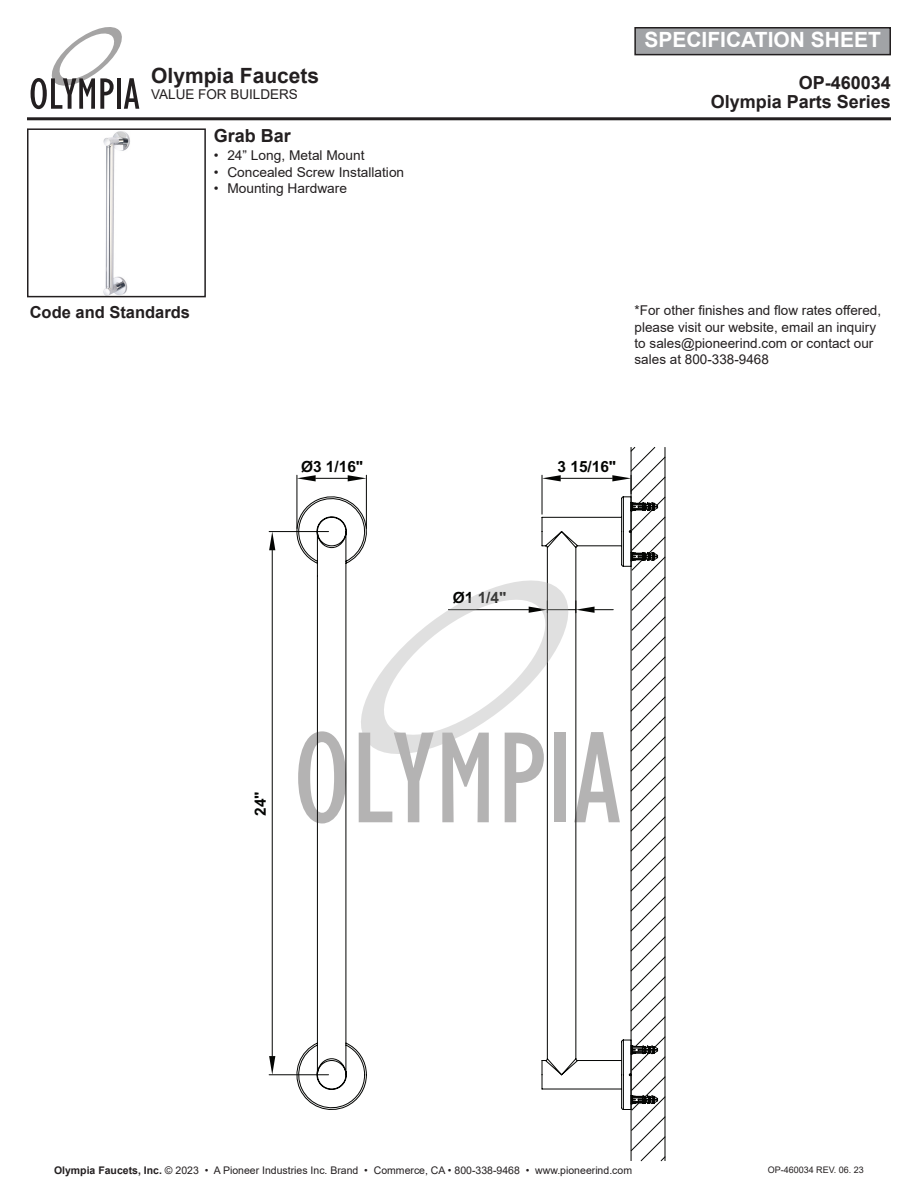
<style>
.page{position:relative;width:918px;height:1188px;background:#fff}
.page>*{position:absolute;margin:0;border:0;box-sizing:border-box;transform-origin:0 0}
.t1{font:700 21px "Arial";color:#fff}
.t2{font:700 21px "Arial";color:#231f20}
.t3{font:700 18px "Arial";color:#231f20}
.t4{font:700 16.5px "Arial";color:#231f20}
.t5{font:700 15.45px "Arial";color:#040503}
.t6{font:13.5px/16.2px "Arial";color:#231f20}
.t7{font:10.5px "Arial";color:#231f20}
.t8{font:9px "Arial";color:#231f20}
.s1{font-weight:700}
</style>
<div class="page">
<hr style="left:269px;top:531px;width:60px;height:1px;background:#040503">
<hr style="left:269px;top:1075px;width:60px;height:1px;background:#040503">
<hr style="left:272px;top:550px;width:1px;height:506px;background:#040503">
<svg style="left:269px;top:532px;width:6px;height:18px"></svg>
<svg style="left:269px;top:1056px;width:6px;height:19px"></svg>
<svg style="left:31px;top:27px;width:108px;height:82px"></svg>
<hr style="left:27px;top:117px;width:864px;height:3px;background:#231f20">
<img style="left:103px;top:131px;width:27px;height:163px">
<div style="left:27px;top:128px;width:179px;height:169px;border:2px solid #231f20"></div>
<div style="left:635px;top:28px;width:255px;height:27px;background:#a1a3a6"></div>
<div style="left:634px;top:27px;width:257px;height:28px;border:2px solid #231f20"></div>
<svg style="left:297px;top:447px;width:369px;height:715px"></svg>
<p class="t2" style="left:151px;top:61px;width:170px">Olympia Faucets</p>
<p class="t6" style="left:151px;top:87px;width:148px">VALUE FOR BUILDERS</p>
<p class="t3" style="left:214px;top:123px;width:79px">Grab Bar</p>
<p class="t6" style="left:214px;top:147px;width:152px">• 24” Long, Metal Mount</p>
<p class="t6" style="left:214px;top:164px;width:192px">• Concealed Screw Installation</p>
<p class="t6" style="left:214px;top:180px;width:135px">• Mounting Hardware</p>
<p class="t1" style="left:644px;top:25px;width:238px">SPECIFICATION SHEET</p>
<p class="t3" style="left:799px;top:70px;width:94px">OP-460034</p>
<p class="t3" style="left:711px;top:89px;width:182px">Olympia Parts Series</p>
<p class="t4" style="left:30px;top:300px;width:162px">Code and Standards</p>
<p class="t6" style="left:635px;top:302px;width:248px">*For other finishes and flow rates offered, please visit our website, email an inquiry to sales@pioneerind.com or contact our sales at 800-338-9468</p>
<p class="t5" style="left:301px;top:455px;width:64px">Ø3 1/16"</p>
<p class="t5" style="left:558px;top:456px;width:60px">3 15/16"</p>
<p class="t5" style="left:453px;top:587px;width:55px">Ø1 1/4"</p>
<p class="t5" style="left:250px;top:816px;width:26px;rotate:-90deg">24"</p>
<p class="t7" style="left:54px;top:1163px;width:580px"><span class="s1">Olympia Faucets, Inc.</span> © 2023 • A Pioneer Industries Inc. Brand • Commerce, CA • 800-338-9468 • www.pioneerind.com</p>
<p class="t8" style="left:768px;top:1164px;width:98px">OP-460034 REV. 06. 23</p>
</div>
